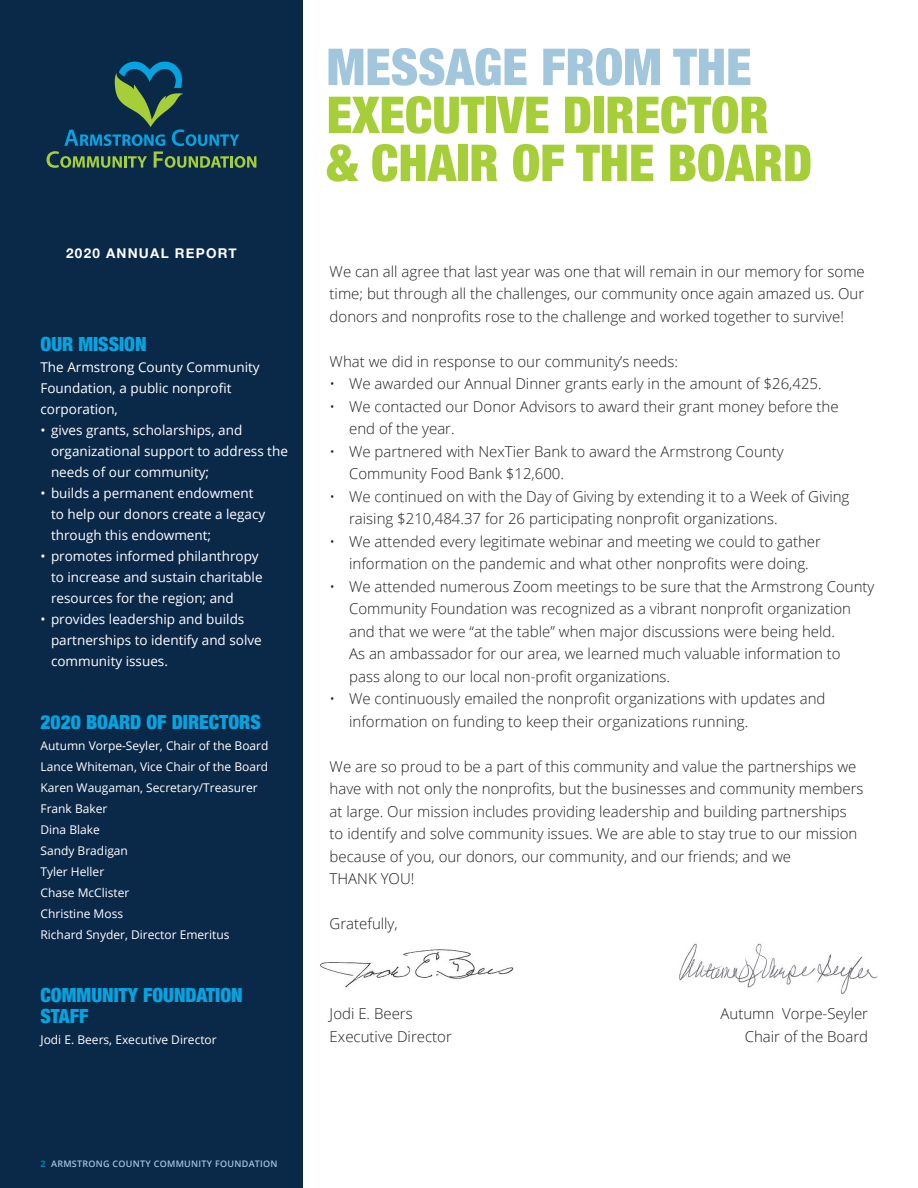
<style>
.page{position:relative;width:918px;height:1188px;background:#fff}
.page>*{position:absolute;margin:0;border:0;box-sizing:border-box;transform-origin:0 0}
.t1{font:900 condensed 51px "Helvetica Neue";color:#a6ce39}
.t2{font:900 condensed 51px "Helvetica Neue";color:#a2c7dc}
.t3{font:900 condensed 19.5px "Helvetica Neue";color:#05a4e0}
.t4{font:300 15px/22.5px "Open Sans";color:#231f20;text-align:justify}
.t5{font:13.5px/21px "Open Sans";color:#fff}
.t6{font:700 13.5px "Helvetica Neue";letter-spacing:.09em;color:#fff}
.t7{font:12px "Open Sans";color:#fff}
.t8{font:600 9px "Open Sans";letter-spacing:.03em;color:#a3c2e5}
.s1{font-weight:700;color:#077eb0}
</style>
<div class="page">
<div style="left:0;top:0;width:303px;height:1188px;background:#0a2949"></div>
<img style="left:320px;top:949px;width:194px;height:39px">
<img style="left:679px;top:943px;width:199px;height:51px">
<svg style="left:47px;top:61px;width:209px;height:107px"></svg>
<p class="t6" style="left:66px;top:243px;width:172px">2020 ANNUAL REPORT</p>
<p class="t3" style="left:40px;top:328px;width:108px">OUR MISSION</p>
<p class="t5" style="left:40px;top:356px;width:221px">The Armstrong County Community<br>Foundation, a public nonprofit corporation,</p>
<p class="t5" style="left:40px;top:419px;width:203px">• gives grants, scholarships, and</p>
<p class="t5" style="left:51px;top:440px;width:238px">organizational support to address the</p>
<p class="t5" style="left:51px;top:461px;width:160px">needs of our community;</p>
<p class="t5" style="left:40px;top:482px;width:214px">• builds a permanent endowment</p>
<p class="t5" style="left:51px;top:503px;width:216px">to help our donors create a legacy</p>
<p class="t5" style="left:51px;top:524px;width:162px">through this endowment;</p>
<p class="t5" style="left:40px;top:545px;width:220px">• promotes informed philanthropy</p>
<p class="t5" style="left:51px;top:566px;width:213px">to increase and sustain charitable</p>
<p class="t5" style="left:51px;top:587px;width:184px">resources for the region; and</p>
<p class="t5" style="left:40px;top:608px;width:205px">• provides leadership and builds</p>
<p class="t5" style="left:51px;top:629px;width:212px">partnerships to identify and solve</p>
<p class="t5" style="left:51px;top:650px;width:118px">community issues.</p>
<p class="t3" style="left:40px;top:706px;width:222px">2020 BOARD OF DIRECTORS</p>
<p class="t7" style="left:40px;top:737px;width:230px">Autumn Vorpe-Seyler, Chair of the Board</p>
<p class="t7" style="left:40px;top:758px;width:229px">Lance Whiteman, Vice Chair of the Board</p>
<p class="t7" style="left:40px;top:779px;width:219px">Karen Waugaman, Secretary/Treasurer</p>
<p class="t7" style="left:40px;top:800px;width:68px">Frank Baker</p>
<p class="t7" style="left:40px;top:821px;width:61px">Dina Blake</p>
<p class="t7" style="left:40px;top:842px;width:89px">Sandy Bradigan</p>
<p class="t7" style="left:40px;top:863px;width:65px">Tyler Heller</p>
<p class="t7" style="left:40px;top:884px;width:90px">Chase McClister</p>
<p class="t7" style="left:40px;top:905px;width:84px">Christine Moss</p>
<p class="t7" style="left:40px;top:926px;width:191px">Richard Snyder, Director Emeritus</p>
<p class="t3" style="left:40px;top:979px;width:204px">COMMUNITY FOUNDATION</p>
<p class="t3" style="left:40px;top:1000px;width:50px">STAFF</p>
<p class="t7" style="left:40px;top:1031px;width:178px">Jodi E. Beers, Executive Director</p>
<p class="t2" style="left:327px;top:25px;width:426px">MESSAGE FROM THE</p>
<p class="t1" style="left:327px;top:73px;width:444px">EXECUTIVE DIRECTOR</p>
<p class="t1" style="left:327px;top:121px;width:487px">&amp; CHAIR OF THE BOARD</p>
<p class="t4" style="left:330px;top:260px;width:537px">We can all agree that last year was one that will remain in our memory for some time; but through all the challenges, our community once again amazed us. Our donors and nonprofits rose to the challenge and worked together to survive!</p>
<p class="t4" style="left:330px;top:350px;width:350px">What we did in response to our community’s needs:</p>
<p class="t4" style="left:330px;top:372px;width:494px">• We awarded our Annual Dinner grants early in the amount of $26,425.</p>
<p class="t4" style="left:330px;top:395px;width:510px">• We contacted our Donor Advisors to award their grant money before the</p>
<p class="t4" style="left:349px;top:417px;width:107px">end of the year.</p>
<p class="t4" style="left:330px;top:440px;width:456px">• We partnered with NexTier Bank to award the Armstrong County</p>
<p class="t4" style="left:349px;top:462px;width:216px">Community Food Bank $12,600.</p>
<p class="t4" style="left:330px;top:485px;width:521px">• We continued on with the Day of Giving by extending it to a Week of Giving</p>
<p class="t4" style="left:349px;top:507px;width:430px">raising $210,484.37 for 26 participating nonprofit organizations.</p>
<p class="t4" style="left:330px;top:530px;width:493px">• We attended every legitimate webinar and meeting we could to gather</p>
<p class="t4" style="left:349px;top:552px;width:461px">information on the pandemic and what other nonprofits were doing.</p>
<p class="t4" style="left:330px;top:575px;width:546px">• We attended numerous Zoom meetings to be sure that the Armstrong County</p>
<p class="t4" style="left:349px;top:597px;width:503px">Community Foundation was recognized as a vibrant nonprofit organization</p>
<p class="t4" style="left:349px;top:620px;width:487px">and that we were “at the table” when major discussions were being held.</p>
<p class="t4" style="left:349px;top:642px;width:493px">As an ambassador for our area, we learned much valuable information to</p>
<p class="t4" style="left:349px;top:665px;width:322px">pass along to our local non-profit organizations.</p>
<p class="t4" style="left:330px;top:687px;width:497px">• We continuously emailed the nonprofit organizations with updates and</p>
<p class="t4" style="left:349px;top:710px;width:401px">information on funding to keep their organizations running.</p>
<p class="t4" style="left:330px;top:755px;width:535px;text-align:left">We are so proud to be a part of this community and value the partnerships we have with not only the nonprofits, but the businesses and community members at large. Our mission includes providing leadership and building partnerships to identify and solve community issues. We are able to stay true to our mission because of you, our donors, our community, and our friends; and we</p>
<p class="t4" style="left:330px;top:867px;width:86px">THANK YOU!</p>
<p class="t4" style="left:330px;top:912px;width:70px">Gratefully,</p>
<p class="t4" style="left:330px;top:1002px;width:85px">Jodi E. Beers</p>
<p class="t4" style="left:721px;top:1002px;width:149px">Autumn Vorpe-Seyler</p>
<p class="t4" style="left:330px;top:1025px;width:124px">Executive Director</p>
<p class="t4" style="left:745px;top:1025px;width:125px">Chair of the Board</p>
<p class="t8" style="left:40px;top:1158px;width:239px"><span class="s1">2</span> ARMSTRONG COUNTY COMMUNITY FOUNDATION</p>
</div>
